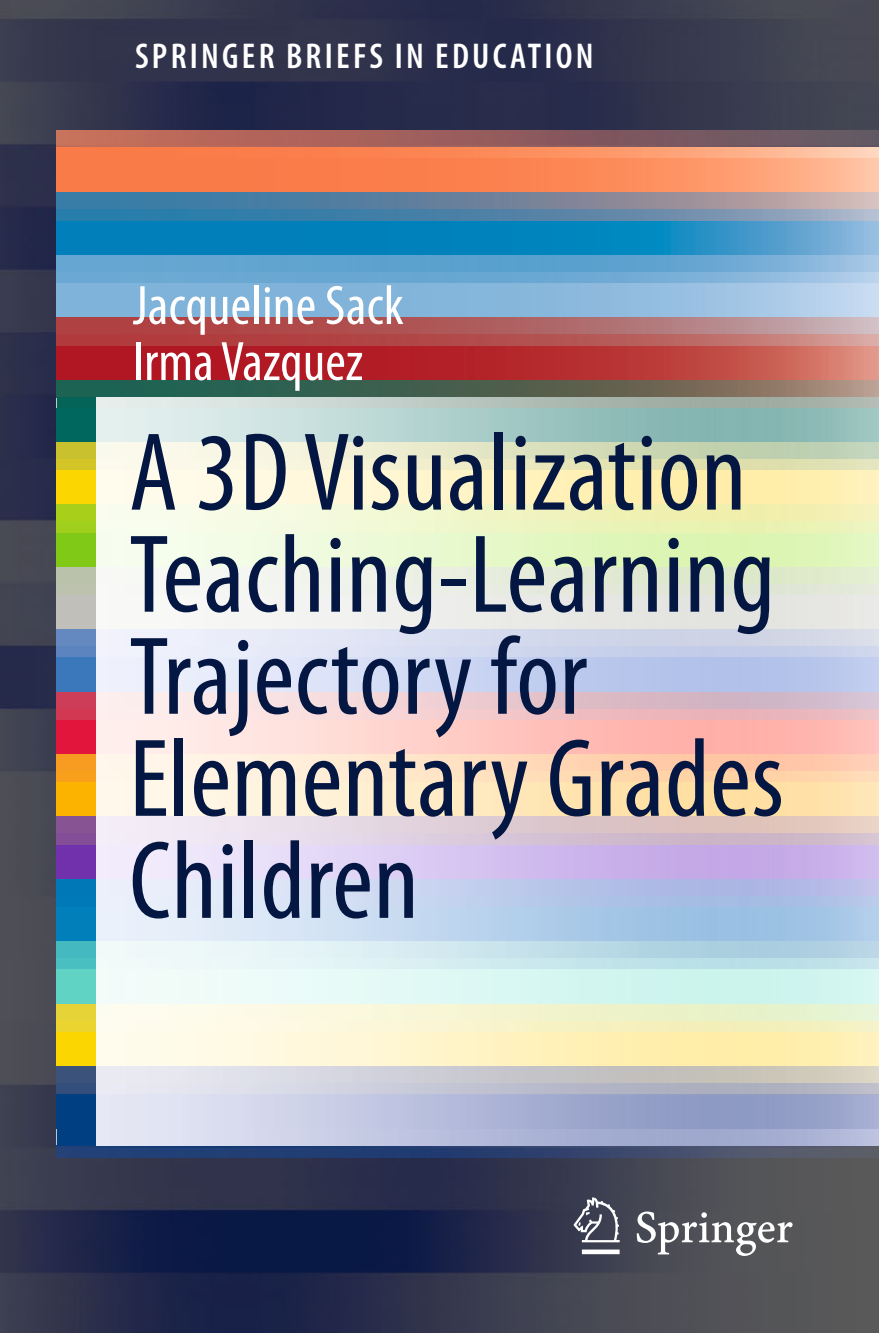
<style>
.page{position:relative;width:879px;height:1333px;background:#fff}
.page>*{position:absolute;margin:0;border:0;box-sizing:border-box;transform-origin:0 0}
.t1{font:condensed 112px/102px "Nmkrnb Qkwkkb Lltxxl Ksgkwy Myriad Pro";letter-spacing:.005em;color:#041743}
.t2{font:80px "Gjykfw Ghyrmt Qvpcyy Gkcxlm Springnew";color:#fff}
.t3{font:condensed 56px/56px "Nmkrnb Qkwkkb Lltxxl Ksgkwy Myriad Pro";letter-spacing:.005em;color:#fff}
.t4{font:600 condensed 36px "Fvsdng Pgmqkw Snlwwk Yltysq Myriad Pro";letter-spacing:.09em;color:#fff}
</style>
<div class="page">
<img style="left:0;top:0;width:879px;height:1332px">
<img style="left:57px;top:1145px;width:822px;height:12px">
<img style="left:57px;top:1128px;width:39px;height:17px">
<img style="left:57px;top:130px;width:822px;height:278px">
<img style="left:57px;top:408px;width:39px;height:720px">
<img style="left:57px;top:1094px;width:39px;height:1px">
<img style="left:96px;top:397px;width:783px;height:748px">
<img style="left:96px;top:1094px;width:783px;height:1px">
<p class="t4" style="left:135px;top:43px;width:460px">SPRINGER BRIEFS IN EDUCATION</p>
<p class="t3" style="left:133px;top:282px;width:272px">Jacqueline Sack<br>Irma Vazquez</p>
<p class="t1" style="left:129px;top:432px;width:656px">A 3D Visualization<br>Teaching-Learning<br>Trajectory for<br>Elementary Grades<br>Children</p>
<p class="t2" style="left:581px;top:1197px;width:214px">123</p>
</div>
